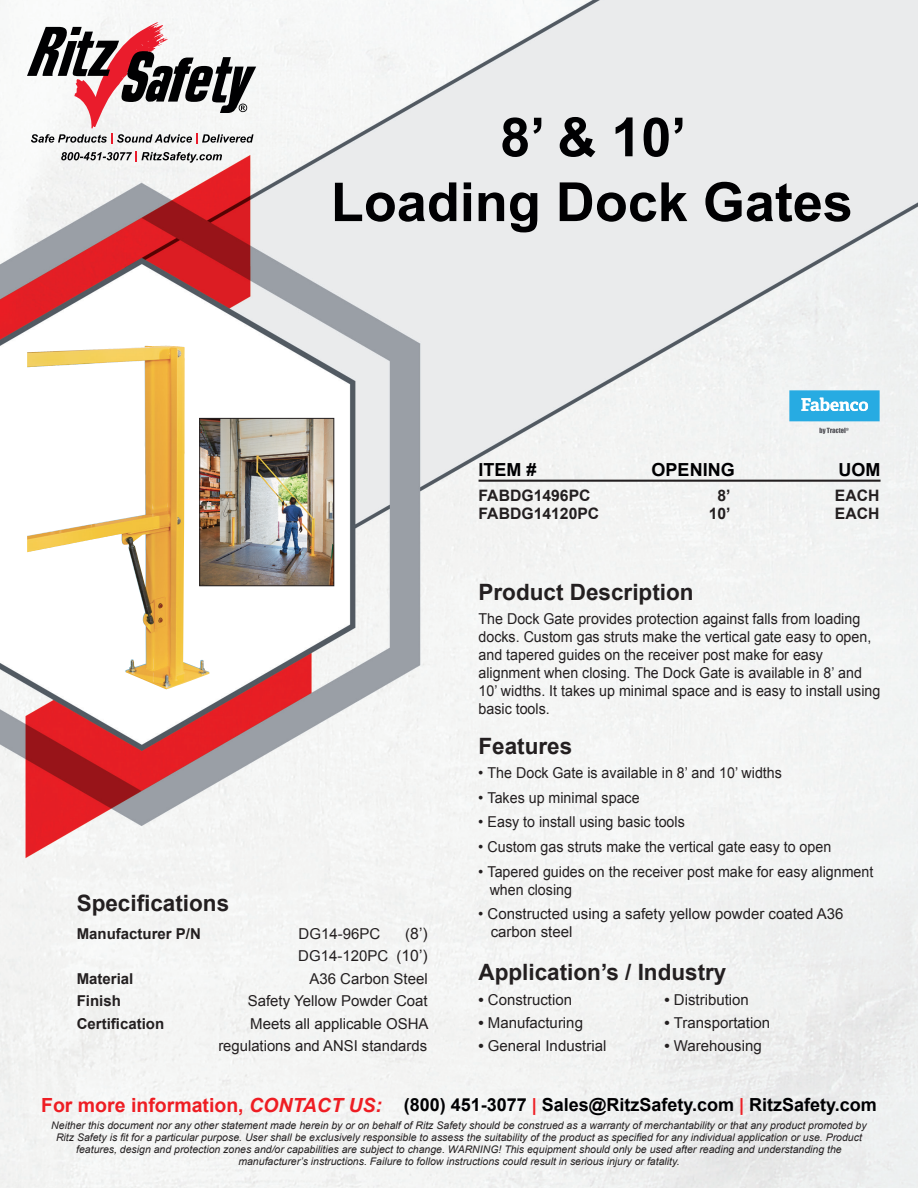
<style>
.page{position:relative;width:918px;height:1188px;background:#fff}
.page>*{position:absolute;margin:0;border:0;box-sizing:border-box;transform-origin:0 0}
.t1{font:700 54px/64.8px "Arial";color:#000002;text-align:center}
.t2{font:700 22.5px "Arial";color:#231f20}
.t3{font:700 18px "Arial";color:#000002}
.t4{font:700 15.75px "Arial";color:#231f20}
.t5{font:15.75px "Arial";color:#231f20}
.t6{font:15px/18px "Arial";color:#231f20}
.t7{font:15px/18px "Arial";color:#231f20;scale:.95 1}
.t8{font:700 15px "Arial";color:#231f20}
.t9{font:italic 10.5px/12px "Arial";color:#231f20;text-align:center}
.s1{font-size:15px}
.s2{font-size:15.75px}
.s3{font-weight:700}
.s4{font-size:19.5px;color:#ee1d23}
.s5{font-style:italic;font-size:19.5px;color:#ee1d23}
.s6{color:#ee1d23}
</style>
<div class="page">
<img style="left:0;top:0;width:918px;height:1188px">
<svg style="left:789px;top:390px;width:91px;height:31px;background:#4cb9e6"></svg>
<svg style="left:819px;top:428px;width:30px;height:6px"></svg>
<hr style="left:479px;top:480px;width:402px;height:2px;background:#231f20">
<svg style="left:31px;top:134px;width:223px;height:10px"></svg>
<svg style="left:61px;top:151px;width:161px;height:12px"></svg>
<svg style="left:27px;top:22px;width:229px;height:106px"></svg>
<img style="left:27px;top:346px;width:138px;height:178px">
<img style="left:201px;top:420px;width:131px;height:164px">
<div style="left:199px;top:418px;width:135px;height:168px;border:1px solid #231f20"></div>
<h1 class="t1" style="left:331px;top:107px;width:524px">8’ &amp; 10’<br>Loading Dock Gates</h1>
<h3 class="t3" style="left:479px;top:458px;width:60px">ITEM #</h3>
<h3 class="t3" style="left:652px;top:458px;width:85px">OPENING</h3>
<h3 class="t3" style="left:839px;top:458px;width:43px">UOM</h3>
<h3 class="t4" style="left:479px;top:485px;width:114px">FABDG1496PC</h3>
<h3 class="t4" style="left:718px;top:485px;width:15px">8’</h3>
<h3 class="t4" style="left:835px;top:485px;width:46px">EACH</h3>
<h3 class="t4" style="left:479px;top:503px;width:122px">FABDG14120PC</h3>
<h3 class="t4" style="left:709px;top:503px;width:23px">10’</h3>
<h3 class="t4" style="left:835px;top:503px;width:46px">EACH</h3>
<h2 class="t2" style="left:479px;top:577px;width:217px">Product Description</h2>
<p class="t7" style="left:479px;top:610px;width:424px">The Dock Gate provides protection against falls from loading docks. Custom gas struts make the vertical gate easy to open, and tapered guides on the receiver post make for easy alignment when closing. The Dock Gate is available in 8’ and 10’ widths. It takes up minimal space and is easy to install using basic tools.</p>
<h2 class="t2" style="left:77px;top:888px;width:154px">Specifications</h2>
<h3 class="t8" style="left:77px;top:923px;width:126px">Manufacturer P/N</h3>
<h3 class="t6" style="left:299px;top:924px;width:83px">DG14-96PC</h3>
<h3 class="t5" style="left:405px;top:923px;width:24px"><span class="s1">(</span>8’)</h3>
<h3 class="t6" style="left:298px;top:947px;width:131px">DG14-120PC (<span class="s2">10’)</span></h3>
<h3 class="t8" style="left:77px;top:968px;width:58px">Material</h3>
<h3 class="t6" style="left:309px;top:969px;width:120px">A36 Carbon Steel</h3>
<h3 class="t8" style="left:77px;top:991px;width:46px">Finish</h3>
<h3 class="t6" style="left:248px;top:992px;width:182px">Safety Yellow Powder Coat</h3>
<h3 class="t8" style="left:77px;top:1013px;width:89px">Certification</h3>
<h3 class="t6" style="left:218px;top:1012px;width:212px;line-height:22.5px;text-align:right">Meets all applicable OSHA regulations and ANSI standards</h3>
<h2 class="t2" style="left:479px;top:731px;width:95px">Features</h2>
<h3 class="t6" style="left:478px;top:764px;width:305px">• The Dock Gate is available in 8’ and 10’ widths</h3>
<h3 class="t6" style="left:478px;top:789px;width:163px">• Takes up minimal space</h3>
<h3 class="t6" style="left:478px;top:813px;width:208px">• Easy to install using basic tools</h3>
<h3 class="t6" style="left:478px;top:838px;width:355px">• Custom gas struts make the vertical gate easy to open</h3>
<h3 class="t6" style="left:490px;top:862px;width:385px;text-indent:-11px">• Tapered guides on the receiver post make for easy alignment when closing</h3>
<h3 class="t6" style="left:491px;top:905px;width:354px;text-indent:-13px">• Constructed using a safety yellow powder coated A36 carbon steel</h3>
<h2 class="t2" style="left:479px;top:957px;width:249px">Application’s / Industry</h2>
<h3 class="t6" style="left:479px;top:991px;width:95px"><span class="s3">•</span> Construction</h3>
<h3 class="t6" style="left:479px;top:1014px;width:106px"><span class="s3">•</span> Manufacturing</h3>
<h3 class="t6" style="left:479px;top:1037px;width:129px"><span class="s3">•</span> General Industrial</h3>
<h3 class="t6" style="left:665px;top:991px;width:86px"><span class="s3">•</span> Distribution</h3>
<h3 class="t6" style="left:665px;top:1014px;width:107px"><span class="s3">•</span> Transportation</h3>
<h3 class="t6" style="left:665px;top:1037px;width:99px"><span class="s3">•</span> Warehousing</h3>
<h3 class="t3" style="left:41px;top:1093px;width:837px"><span class="s4">For more information,</span> <span class="s5">CONTACT US:</span> (800) 451-3077 <span class="s6">|</span> Sales@RitzSafety.com <span class="s6">|</span> RitzSafety.com</h3>
<p class="t9" style="left:51px;top:1120px;width:817px">Neither this document nor any other statement made herein by or on behalf of Ritz Safety should be construed as a warranty of merchantability or that any product promoted by Ritz Safety is fit for a particular purpose. User shall be exclusively responsible to assess the suitability of the product as specified for any individual application or use. Product features, design and protection zones and/or capabilities are subject to change. WARNING! This equipment should only be used after reading and understanding the manufacturer’s instructions. Failure to follow instructions could result in serious injury or fatality.</p>
</div>
